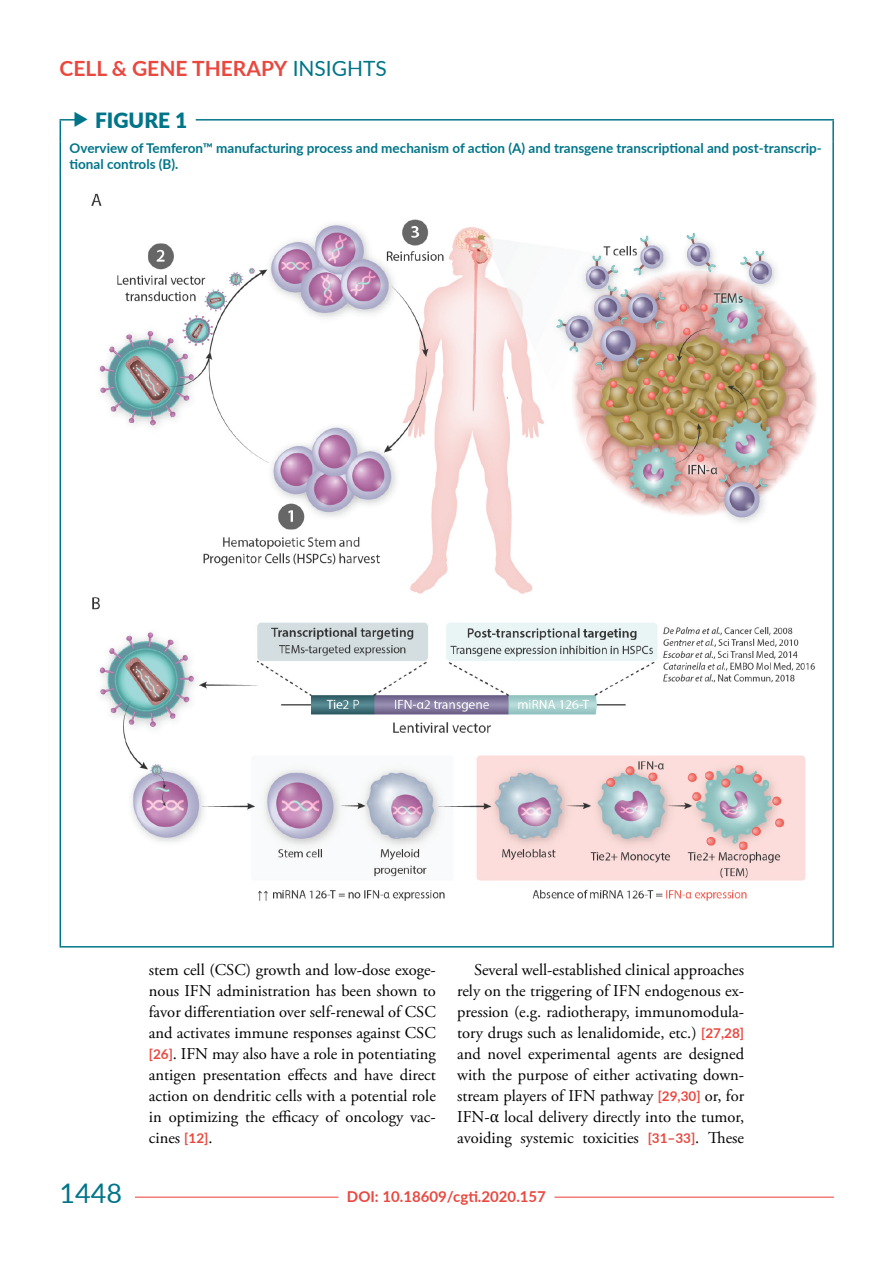
<style>
.page{position:relative;width:893px;height:1263px;background:#fff}
.page>*{position:absolute;margin:0;border:0;box-sizing:border-box;transform-origin:0 0}
.t1{font:27px "Lato";color:#007589}
.t2{font:700 21px "Lato";color:#e9483f}
.t3{font:900 21px "Lato";color:#007589}
.t4{font:16.5px/21px "Adobe Garamond Pro";color:#000;text-align:justify}
.t5{font:700 15px "Lato";color:#e9483f}
.t6{font:700 13.5px/16.2px "Lato";color:#007589}
.s1{font-weight:400;color:#007589}
.s2{font-family:"Lato";font-weight:700;font-size:13.5px;color:#e9483f}
.s3{font-family:"Cambria"}
</style>
<div class="page">
<hr style="left:135px;top:1196px;width:699px;height:2px;background:#e9483f">
<div style="left:338px;top:1185px;width:216px;height:17px;background:#fff"></div>
<hr style="left:60px;top:119px;width:774px;height:2px;background:#007589">
<svg style="left:60px;top:121px;width:1px;height:21px"></svg>
<hr style="left:832px;top:121px;width:2px;height:21px;background:#007589">
<hr style="left:60px;top:142px;width:1px;height:31px;background:#007589">
<hr style="left:832px;top:142px;width:2px;height:31px;background:#007589">
<hr style="left:60px;top:173px;width:1px;height:773px;background:#007589">
<hr style="left:832px;top:173px;width:2px;height:773px;background:#007589">
<hr style="left:60px;top:946px;width:774px;height:1px;background:#007589">
<div style="left:82px;top:108px;width:114px;height:25px;background:#fff"></div>
<img style="left:91px;top:193px;width:726px;height:708px">
<svg style="left:75px;top:119px;width:8px;height:2px"></svg>
<p class="t2" style="left:60px;top:53px;width:329px">CELL &amp; GENE THERAPY <span class="s1">INSIGHTS</span></p>
<p class="t3" style="left:95px;top:105px;width:94px">FIGURE 1</p>
<p class="t6" style="left:70px;top:139px;width:754px">Overview of Temferon™ manufacturing process and mechanism of action (A) and transgene transcriptional and post-transcrip&shy;tional controls (B).</p>
<p class="t4" style="left:149px;top:959px;width:289px">stem cell (CSC) growth and low-dose exoge&shy;nous IFN administration has been shown to favor differentiation over self-renewal of CSC and activates immune responses against CSC <span class="s2">[26]</span>. IFN may also have a role in potentiating antigen presentation effects and have direct action on dendritic cells with a potential role in optimizing the efficacy of oncology vac&shy;cines <span class="s2">[12]</span>.</p>
<p class="t4" style="left:457px;top:959px;width:289px;text-indent:17px">Several well-established clinical approaches rely on the triggering of IFN endogenous ex&shy;pression (e.g. radiotherapy, immunomodula&shy;tory drugs such as lenalidomide, etc.) <span class="s2">[27,28] </span>and novel experimental agents are designed with the purpose of either activating down&shy;stream players of IFN pathway <span class="s2">[29,30]</span> or, for IFN-<span class="s3">α</span> local delivery directly into the tumor, avoiding systemic toxicities <span class="s2">[31–33]</span>. These</p>
<h1 class="t1" style="left:60px;top:1174px;width:64px">1448</h1>
<p class="t5" style="left:347px;top:1185px;width:201px">DOI: 10.18609/cgti.2020.157</p>
</div>
